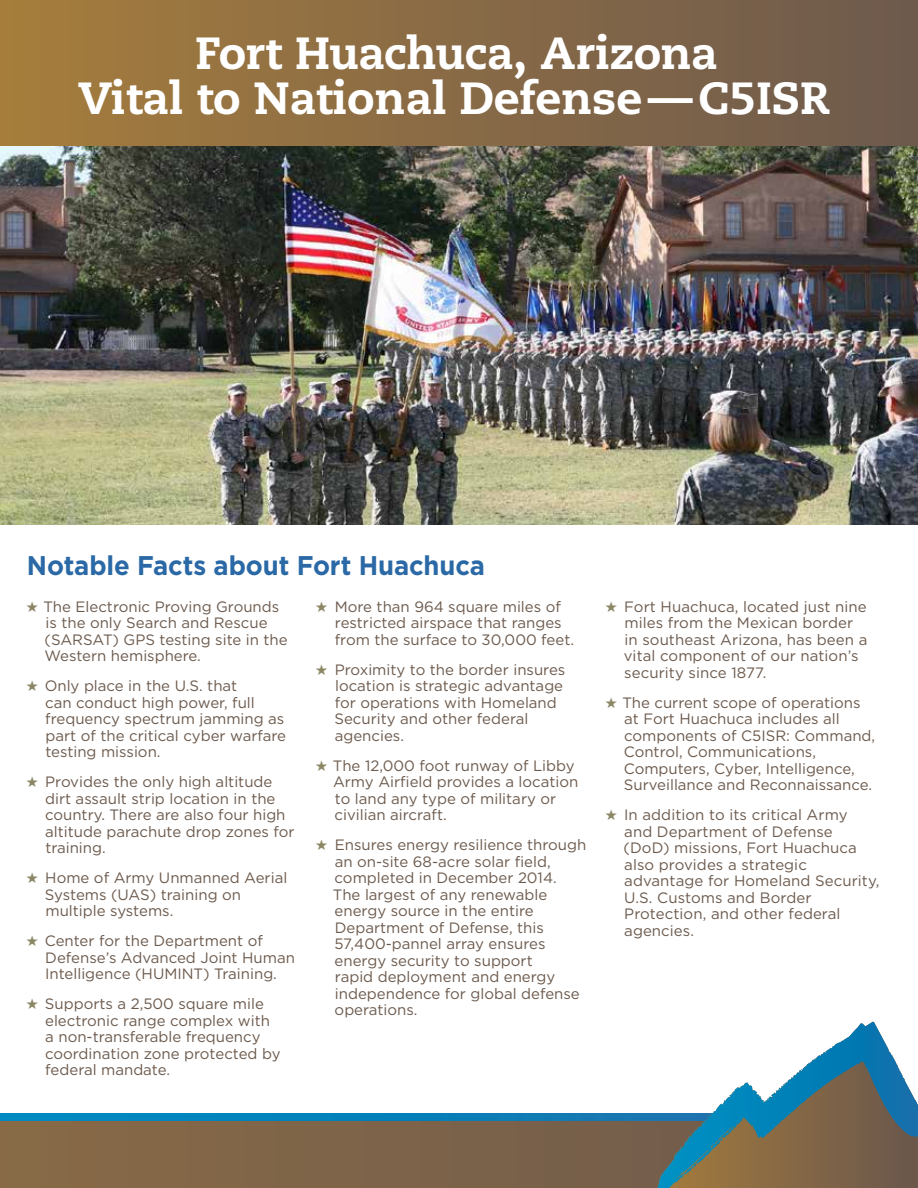
<style>
.page{position:relative;width:918px;height:1188px;background:#fff}
.page>*{position:absolute;margin:0;border:0;box-sizing:border-box;transform-origin:0 0}
.t1{font:800 45px/45px "Caecilia LT Std";color:#fff;text-align:center}
.t2{font:700 27px "Gotham";letter-spacing:-.005em;color:#2a69a5;scale:.95 1}
.t3{font:15px/16.5px "Gotham";color:#6c5a4d}
</style>
<div class="page">
<div style="left:0;top:1120px;width:918px;height:68px;background:#7e6448"></div>
<div style="left:0;top:0;width:918px;height:146px;background:linear-gradient(to right,#a57c3c,#6d594d)"></div>
<img style="left:0;top:146px;width:918px;height:379px">
<svg style="left:0;top:1114px;width:663px;height:6px;background:#0680b9"></svg>
<svg style="left:663px;top:1022px;width:255px;height:166px"></svg>
<h1 class="t1" style="left:78px;top:31px;width:753px">Fort Huachuca, Arizona<br>Vital to National Defense—C5ISR</h1>
<h2 class="t2" style="left:27px;top:548px;width:484px">Notable Facts about Fort Huachuca</h2>
<p class="t3" style="left:43px;top:598px;width:246px">The Electronic Proving Grounds is the only Search and Rescue (SARSAT) GPS testing site in the<br>Western hemisphere.</p>
<p class="t3" style="left:45px;top:677px;width:243px">Only place in the U.S. that<br>can conduct high power, full frequency spectrum jamming as part of the critical cyber warfare testing mission.</p>
<p class="t3" style="left:45px;top:773px;width:251px">Provides the only high altitude dirt assault strip location in the country. There are also four high altitude parachute drop zones for training.</p>
<p class="t3" style="left:45px;top:869px;width:244px">Home of Army Unmanned Aerial<br>Systems (UAS) training on multiple systems.</p>
<p class="t3" style="left:45px;top:932px;width:252px">Center for the Department of<br>Defense’s Advanced Joint Human<br>Intelligence (HUMINT) Training.</p>
<p class="t3" style="left:45px;top:995px;width:237px">Supports a 2,500 square mile electronic range complex with a non-transferable frequency coordination zone protected by federal mandate.</p>
<p class="t3" style="left:335px;top:598px;width:241px">More than 964 square miles of restricted airspace that ranges from the surface to 30,000 feet.</p>
<p class="t3" style="left:334px;top:661px;width:232px">Proximity to the border insures location is strategic advantage for operations with Homeland<br>Security and other federal agencies.</p>
<p class="t3" style="left:333px;top:757px;width:247px">The 12,000 foot runway of Libby<br>Army Airfield provides a location to land any type of military or civilian aircraft.</p>
<p class="t3" style="left:333px;top:836px;width:255px">Ensures energy resilience through an on-site 68-acre solar field, completed in December 2014.<br>The largest of any renewable energy source in the entire<br>Department of Defense, this<br>57,400-pannel array ensures energy security to support<br>rapid deployment and energy independence for global defense operations.</p>
<p class="t3" style="left:624px;top:598px;width:245px">Fort Huachuca, located just nine miles from the Mexican border in southeast Arizona, has been a vital component of our nation’s security since 1877.</p>
<p class="t3" style="left:622px;top:694px;width:254px">The current scope of operations at Fort Huachuca includes all components of C5ISR: Command,<br>Control, Communications,<br>Computers, Cyber, Intelligence,<br>Surveillance and Reconnaissance.</p>
<p class="t3" style="left:624px;top:806px;width:257px">In addition to its critical Army<br>and Department of Defense (DoD) missions, Fort Huachuca also provides a strategic advantage for Homeland Security,<br>U.S. Customs and Border<br>Protection, and other federal agencies.</p>
</div>
